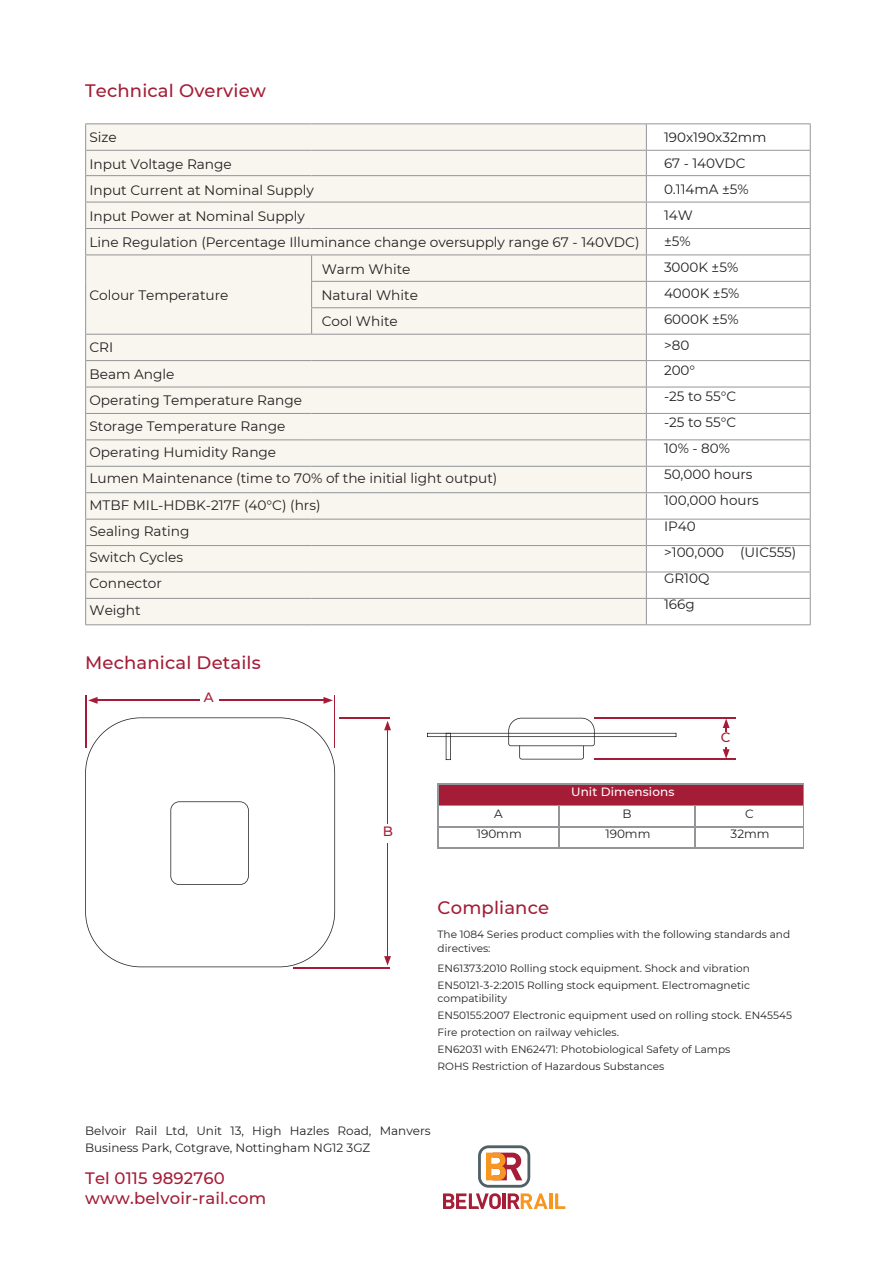
<style>
.page{position:relative;width:894px;height:1264px;background:#fff}
.page>*{position:absolute;margin:0;border:0;box-sizing:border-box;transform-origin:0 0}
.t1{font:500 18px "Montserrat";letter-spacing:.01em;color:#a51c36}
.t2{font:500 16.5px/19.2px "Montserrat";letter-spacing:.01em;color:#a51c36}
.t3{font:13.65px/26.2px "Montserrat";color:#231f20}
.t4{font:13.5px/26px "Montserrat";color:#231f20}
.t5{font:500 13.5px "Montserrat";color:#a51c36}
.t6{font:12px/20.2px "Montserrat";color:#231f20;text-align:center}
.t7{font:500 12px "Montserrat";letter-spacing:.01em;color:#fff}
.t8{font:10.5px/17px "Montserrat";color:#231f20}
</style>
<div class="page">
<svg style="left:85px;top:717px;width:250px;height:250px"></svg>
<svg style="left:170px;top:801px;width:79px;height:84px"></svg>
<hr style="left:85px;top:696px;width:1px;height:51px;background:#a51c36">
<hr style="left:334px;top:696px;width:1px;height:51px;background:#a51c36">
<hr style="left:340px;top:717px;width:49px;height:1px;background:#a51c36">
<hr style="left:294px;top:967px;width:95px;height:1px;background:#a51c36">
<hr style="left:95px;top:700px;width:231px;height:1px;background:#a51c36">
<svg style="left:88px;top:697px;width:10px;height:6px"></svg>
<svg style="left:323px;top:697px;width:10px;height:6px"></svg>
<hr style="left:387px;top:728px;width:1px;height:230px;background:#a51c36">
<svg style="left:384px;top:721px;width:7px;height:9px"></svg>
<svg style="left:384px;top:956px;width:7px;height:9px"></svg>
<div style="left:200px;top:691px;width:18px;height:18px;background:#fff"></div>
<div style="left:378px;top:824px;width:18px;height:18px;background:#fff"></div>
<svg style="left:478px;top:1145px;width:52px;height:42px"></svg>
<svg style="left:443px;top:1193px;width:57px;height:16px"></svg>
<hr style="left:502px;top:1193px;width:3px;height:15px;background:#a51d37">
<svg style="left:507px;top:1193px;width:40px;height:15px"></svg>
<hr style="left:549px;top:1193px;width:3px;height:15px;background:#f79620">
<svg style="left:555px;top:1193px;width:10px;height:15px"></svg>
<svg style="left:427px;top:717px;width:249px;height:43px"></svg>
<hr style="left:594px;top:717px;width:141px;height:1px;background:#a51c36">
<hr style="left:594px;top:758px;width:141px;height:1px;background:#a51c36">
<svg style="left:722px;top:718px;width:7px;height:40px"></svg>
<div style="left:717px;top:733px;width:18px;height:13px;background:#fff"></div>
<hr style="left:437px;top:783px;width:122px;height:1px;background:#939598">
<hr style="left:559px;top:783px;width:136px;height:1px;background:#939598">
<hr style="left:695px;top:783px;width:108px;height:1px;background:#939598">
<svg style="left:437px;top:784px;width:366px;height:63px"></svg>
<hr style="left:437px;top:847px;width:122px;height:1px;background:#939598">
<hr style="left:559px;top:847px;width:136px;height:1px;background:#939598">
<hr style="left:695px;top:847px;width:108px;height:1px;background:#939598">
<div style="left:86px;top:124px;width:559px;height:500px;background:#f9f5ef"></div>
<svg style="left:646px;top:151px;width:163px;height:473px"></svg>
<hr style="left:85px;top:123px;width:226px;height:1px;background:#939598">
<hr style="left:311px;top:123px;width:335px;height:1px;background:#939598">
<hr style="left:646px;top:123px;width:164px;height:1px;background:#939598">
<hr style="left:85px;top:150px;width:226px;height:1px;background:#939598">
<hr style="left:311px;top:150px;width:335px;height:1px;background:#939598">
<hr style="left:646px;top:150px;width:164px;height:1px;background:#939598">
<hr style="left:85px;top:175px;width:226px;height:1px;background:#939598">
<hr style="left:311px;top:175px;width:335px;height:1px;background:#939598">
<hr style="left:646px;top:175px;width:164px;height:1px;background:#939598">
<hr style="left:85px;top:202px;width:226px;height:1px;background:#939598">
<hr style="left:311px;top:202px;width:335px;height:1px;background:#939598">
<hr style="left:646px;top:202px;width:164px;height:1px;background:#939598">
<hr style="left:85px;top:228px;width:226px;height:1px;background:#939598">
<hr style="left:311px;top:228px;width:335px;height:1px;background:#939598">
<hr style="left:646px;top:228px;width:164px;height:1px;background:#939598">
<hr style="left:85px;top:254px;width:226px;height:1px;background:#939598">
<hr style="left:311px;top:254px;width:335px;height:1px;background:#939598">
<hr style="left:646px;top:254px;width:164px;height:1px;background:#939598">
<hr style="left:311px;top:281px;width:335px;height:1px;background:#939598">
<hr style="left:646px;top:281px;width:164px;height:1px;background:#939598">
<hr style="left:311px;top:307px;width:335px;height:1px;background:#939598">
<svg style="left:311px;top:255px;width:1px;height:79px"></svg>
<hr style="left:646px;top:307px;width:164px;height:1px;background:#939598">
<hr style="left:85px;top:334px;width:226px;height:1px;background:#939598">
<hr style="left:311px;top:334px;width:335px;height:1px;background:#939598">
<hr style="left:646px;top:334px;width:164px;height:1px;background:#939598">
<hr style="left:85px;top:360px;width:226px;height:1px;background:#939598">
<hr style="left:311px;top:360px;width:335px;height:1px;background:#939598">
<hr style="left:646px;top:360px;width:164px;height:1px;background:#939598">
<hr style="left:85px;top:386px;width:226px;height:1px;background:#939598">
<hr style="left:311px;top:386px;width:335px;height:1px;background:#939598">
<hr style="left:646px;top:386px;width:164px;height:1px;background:#939598">
<hr style="left:85px;top:413px;width:226px;height:1px;background:#939598">
<hr style="left:311px;top:413px;width:335px;height:1px;background:#939598">
<hr style="left:646px;top:413px;width:164px;height:1px;background:#939598">
<hr style="left:85px;top:439px;width:226px;height:1px;background:#939598">
<hr style="left:311px;top:439px;width:335px;height:1px;background:#939598">
<hr style="left:646px;top:439px;width:164px;height:1px;background:#939598">
<hr style="left:85px;top:466px;width:226px;height:1px;background:#939598">
<hr style="left:311px;top:466px;width:335px;height:1px;background:#939598">
<hr style="left:646px;top:466px;width:164px;height:1px;background:#939598">
<hr style="left:85px;top:492px;width:226px;height:1px;background:#939598">
<hr style="left:311px;top:492px;width:335px;height:1px;background:#939598">
<hr style="left:646px;top:492px;width:164px;height:1px;background:#939598">
<hr style="left:85px;top:519px;width:226px;height:1px;background:#939598">
<hr style="left:311px;top:519px;width:335px;height:1px;background:#939598">
<hr style="left:646px;top:519px;width:164px;height:1px;background:#939598">
<hr style="left:85px;top:545px;width:226px;height:1px;background:#939598">
<hr style="left:311px;top:545px;width:335px;height:1px;background:#939598">
<hr style="left:646px;top:545px;width:164px;height:1px;background:#939598">
<hr style="left:85px;top:571px;width:226px;height:1px;background:#939598">
<hr style="left:311px;top:571px;width:335px;height:1px;background:#939598">
<hr style="left:646px;top:571px;width:164px;height:1px;background:#939598">
<hr style="left:85px;top:598px;width:226px;height:1px;background:#939598">
<svg style="left:85px;top:124px;width:1px;height:500px"></svg>
<hr style="left:311px;top:598px;width:335px;height:1px;background:#939598">
<hr style="left:646px;top:598px;width:164px;height:1px;background:#939598">
<svg style="left:645px;top:124px;width:1px;height:500px"></svg>
<svg style="left:809px;top:124px;width:1px;height:500px"></svg>
<hr style="left:85px;top:624px;width:226px;height:1px;background:#939598">
<hr style="left:311px;top:624px;width:335px;height:1px;background:#939598">
<hr style="left:646px;top:624px;width:164px;height:1px;background:#939598">
<h1 class="t1" style="left:85px;top:79px;width:182px">Technical Overview</h1>
<p class="t3" style="left:89px;top:124px;width:29px">Size</p>
<p class="t3" style="left:89px;top:151px;width:144px">Input Voltage Range</p>
<p class="t3" style="left:89px;top:177px;width:226px">Input Current at Nominal Supply</p>
<p class="t3" style="left:89px;top:203px;width:217px">Input Power at Nominal Supply</p>
<p class="t3" style="left:89px;top:229px;width:551px">Line Regulation (Percentage Illuminance change oversupply range 67 - 140VDC)</p>
<p class="t3" style="left:321px;top:255px;width:90px">Warm White</p>
<p class="t3" style="left:89px;top:282px;width:140px">Colour Temperature</p>
<p class="t3" style="left:321px;top:282px;width:98px">Natural White<br>Cool White</p>
<p class="t3" style="left:89px;top:334px;width:409px">CRI<br>Beam Angle<br>Operating Temperature Range<br>Storage Temperature Range<br>Operating Humidity Range<br>Lumen Maintenance (time to 70% of the initial light output)<br>MTBF MIL-HDBK-217F (40°C) (hrs)<br>Sealing Rating<br>Switch Cycles<br>Connector<br>Weight</p>
<h1 class="t1" style="left:85px;top:651px;width:177px">Mechanical Details</h1>
<p class="t5" style="left:204px;top:689px;width:11px">A</p>
<p class="t4" style="left:663px;top:124px;width:134px">190x190x32mm<br>67 - 140VDC<br>0.114mA ±5%<br>14W<br>±5%<br>3000K ±5%<br>4000K ±5%<br>6000K ±5%<br>&gt;80<br>200°<br>-25 to 55°C<br>-25 to 55°C<br>10% - 80%<br>50,000 hours<br>100,000 hours<br>IP40<br>&gt;100,000 (UIC555)<br>GR10Q<br>166g</p>
<p class="t5" style="left:720px;top:728px;width:11px">C</p>
<p class="t5" style="left:382px;top:823px;width:12px">B</p>
<p class="t7" style="left:571px;top:784px;width:105px">Unit Dimensions</p>
<p class="t6" style="left:476px;top:803px;width:46px">A<br>190mm</p>
<p class="t6" style="left:605px;top:803px;width:46px">B<br>190mm</p>
<p class="t6" style="left:730px;top:803px;width:41px">C<br>32mm</p>
<h1 class="t1" style="left:437px;top:896px;width:113px">Compliance</h1>
<p class="t8" style="left:437px;top:927px;width:354px;line-height:13.5px">The 1084 Series product complies with the following standards and directives:</p>
<p class="t8" style="left:437px;top:959px;width:314px">EN61373:2010 Rolling stock equipment. Shock and vibration<br>EN50121-3-2:2015 Rolling stock equipment. Electromagnetic</p>
<p class="t8" style="left:437px;top:990px;width:356px">compatibility<br>EN50155:2007 Electronic equipment used on rolling stock. EN45545<br>Fire protection on railway vehicles.<br>EN62031 with EN62471: Photobiological Safety of Lamps<br>ROHS Restriction of Hazardous Substances</p>
<p class="t6" style="left:85px;top:1121px;width:347px;line-height:17px;text-align:left">Belvoir Rail Ltd, Unit 13, High Hazles Road, Manvers<br>Business Park, Cotgrave, Nottingham NG12 3GZ</p>
<p class="t2" style="left:85px;top:1168px;width:183px">Tel 0115 9892760 www.belvoir-rail.com</p>
</div>
